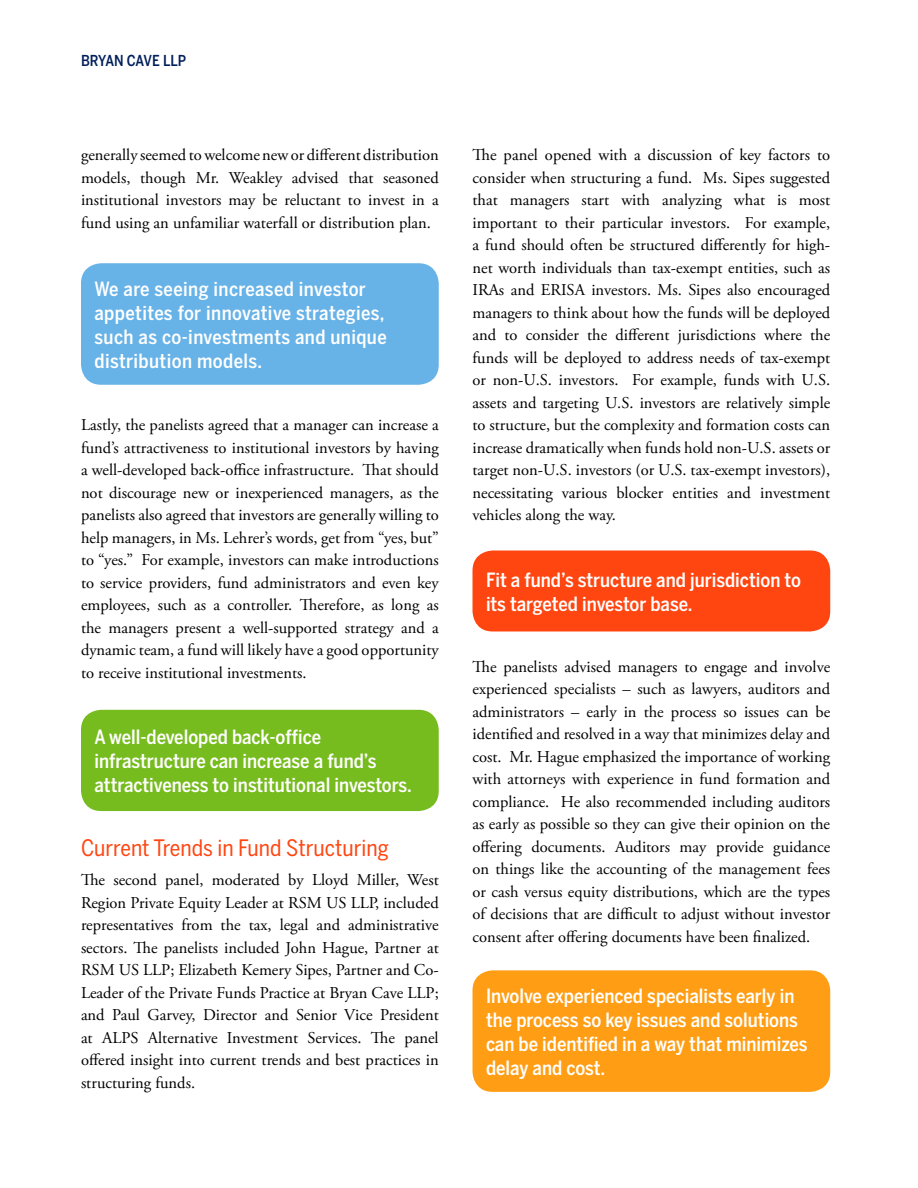
<style>
.page{position:relative;width:918px;height:1188px;background:#fff}
.page>*{position:absolute;margin:0;border:0;box-sizing:border-box;transform-origin:0 0}
.Subhead_1{font:22.5px "Benton Sans Cond";color:#ff4611}
.Subhead_2{font:500 19.5px/24px "Benton Sans Cond";color:#fff}
.Subhead_2-2{font:500 19.5px/24px "Benton Sans Cond";letter-spacing:.02em;color:#fff}
.Normal_1{font:16.5px/22.5px "Adobe Garamond Pro";color:#000;text-align:justify}
.t1{font:500 15px "Benton Sans Cond";color:#001f5a}
</style>
<div class="page">
<div style="left:81px;top:263px;width:358px;height:122px;background:#67b2e7;border-radius:20px"></div>
<div style="left:81px;top:710px;width:358px;height:101px;background:#77bc1e;border-radius:20px"></div>
<div style="left:472px;top:550px;width:358px;height:82px;background:#ff4611;border-radius:20px"></div>
<div style="left:472px;top:970px;width:358px;height:122px;background:#ff9e14;border-radius:20px"></div>
<p class="t1" style="left:81px;top:52px;width:107px">BRYAN CAVE LLP</p>
<p class="Normal_1" style="left:81px;top:145px;width:359px">generally seemed to welcome new or different distribution models, though Mr. Weakley advised that seasoned institutional investors may be reluctant to invest in a fund using an unfamiliar waterfall or distribution plan.</p>
<p class="Subhead_2-2" style="left:94px;top:276px;width:294px">We are seeing increased investor appetites for innovative strategies, such as co-investments and unique distribution models.</p>
<p class="Normal_1" style="left:81px;top:415px;width:359px">Lastly, the panelists agreed that a manager can increase a fund’s attractiveness to institutional investors by having a well-developed back-office infrastructure. That should not discourage new or inexperienced managers, as the panelists also agreed that investors are generally willing to help managers, in Ms. Lehrer’s words, get from “yes, but” to “yes.” For example, investors can make introductions to service providers, fund administrators and even key employees, such as a controller. Therefore, as long as the managers present a well-supported strategy and a dynamic team, a fund will likely have a good opportunity to receive institutional investments.</p>
<p class="Subhead_2" style="left:94px;top:725px;width:319px">A well-developed back-office infrastructure can increase a fund’s attractiveness to institutional investors.</p>
<p class="Subhead_1" style="left:81px;top:835px;width:309px">Current Trends in Fund Structuring</p>
<p class="Normal_1" style="left:81px;top:870px;width:359px">The second panel, moderated by Lloyd Miller, West Region Private Equity Leader at RSM US LLP, included representatives from the tax, legal and administrative sectors. The panelists included John Hague, Partner at RSM US LLP; Elizabeth Kemery Sipes, Partner and Co-Leader of the Private Funds Practice at Bryan Cave LLP; and Paul Garvey, Director and Senior Vice President at ALPS Alternative Investment Services. The panel offered insight into current trends and best practices in structuring funds.</p>
<p class="Normal_1" style="left:472px;top:145px;width:359px">The panel opened with a discussion of key factors to consider when structuring a fund. Ms. Sipes suggested that managers start with analyzing what is most important to their particular investors. For example, a fund should often be structured differently for high&shy;net worth individuals than tax-exempt entities, such as IRAs and ERISA investors. Ms. Sipes also encouraged managers to think about how the funds will be deployed and to consider the different jurisdictions where the funds will be deployed to address needs of tax-exempt or non-U.S. investors. For example, funds with U.S. assets and targeting U.S. investors are relatively simple to structure, but the complexity and formation costs can increase dramatically when funds hold non-U.S. assets or target non-U.S. investors (or U.S. tax-exempt investors), necessitating various blocker entities and investment vehicles along the way.</p>
<p class="Subhead_2" style="left:486px;top:567px;width:317px">Fit a fund’s structure and jurisdiction to its targeted investor base.</p>
<p class="Normal_1" style="left:472px;top:656px;width:359px">The panelists advised managers to engage and involve experienced specialists – such as lawyers, auditors and administrators – early in the process so issues can be identified and resolved in a way that minimizes delay and cost. Mr. Hague emphasized the importance of working with attorneys with experience in fund formation and compliance. He also recommended including auditors as early as possible so they can give their opinion on the offering documents. Auditors may provide guidance on things like the accounting of the management fees or cash versus equity distributions, which are the types of decisions that are difficult to adjust without investor consent after offering documents have been finalized.</p>
<p class="Subhead_2" style="left:486px;top:984px;width:323px">Involve experienced specialists early in the process so key issues and solutions can be identified in a way that minimizes delay and cost.</p>
</div>
